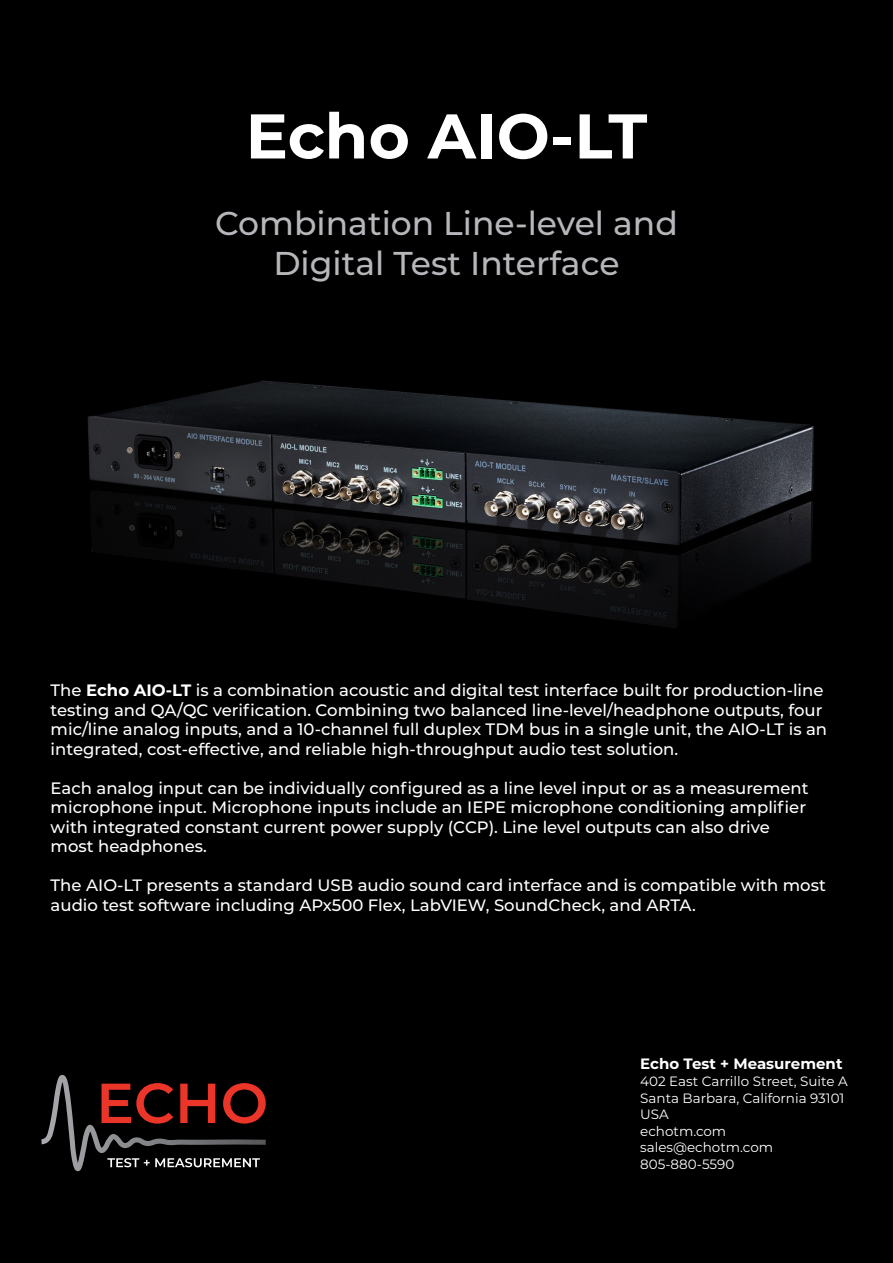
<style>
.page{position:relative;width:893px;height:1263px;background:#000}
.page>*{position:absolute;margin:0;border:0;box-sizing:border-box;transform-origin:0 0}
.t1{font:700 63px "Montserrat";color:#fff}
.t2{font:500 33px "Montserrat";color:#b6b7bb}
.t3{font:500 16.5px/19.5px "Montserrat";color:#fff}
.t4{font:700 15px "Montserrat";color:#fff}
.t5{font:13.5px/16.5px "Montserrat";color:#fff}
.s1{font-weight:700}
</style>
<div class="page">
<svg style="left:41px;top:1075px;width:225px;height:96px"></svg>
<img style="left:87px;top:380px;width:727px;height:248px">
<h1 class="t1" style="left:246px;top:91px;width:403px">Echo AIO-LT</h1>
<h2 class="t2" style="left:215px;top:201px;width:464px">Combination Line-level and</h2>
<h2 class="t2" style="left:273px;top:240px;width:348px">Digital Test Interface</h2>
<p class="t3" style="left:51px;top:680px;width:778px">The <span class="s1">Echo AIO-LT</span> is a combination acoustic and digital test interface built for production-line testing and QA/QC verification. Combining two balanced line-level/headphone outputs, four mic/line analog inputs, and a 10-channel full duplex TDM bus in a single unit, the AIO-LT is an integrated, cost-effective, and reliable high-throughput audio test solution.</p>
<p class="t3" style="left:51px;top:777px;width:760px">Each analog input can be individually configured as a line level input or as a measurement microphone input. Microphone inputs include an IEPE microphone conditioning amplifier with integrated constant current power supply (CCP). Line level outputs can also drive most headphones.</p>
<p class="t3" style="left:51px;top:875px;width:777px">The AIO-LT presents a standard USB audio sound card interface and is compatible with most audio test software including APx500 Flex, LabVIEW, SoundCheck, and ARTA.</p>
<p class="t4" style="left:640px;top:1053px;width:204px">Echo Test + Measurement</p>
<p class="t5" style="left:640px;top:1072px;width:209px">402 East Carrillo Street, Suite A<br>Santa Barbara, California 93101<br>USA<br>echotm.com sales@echotm.com<br>805-880-5590</p>
</div>
